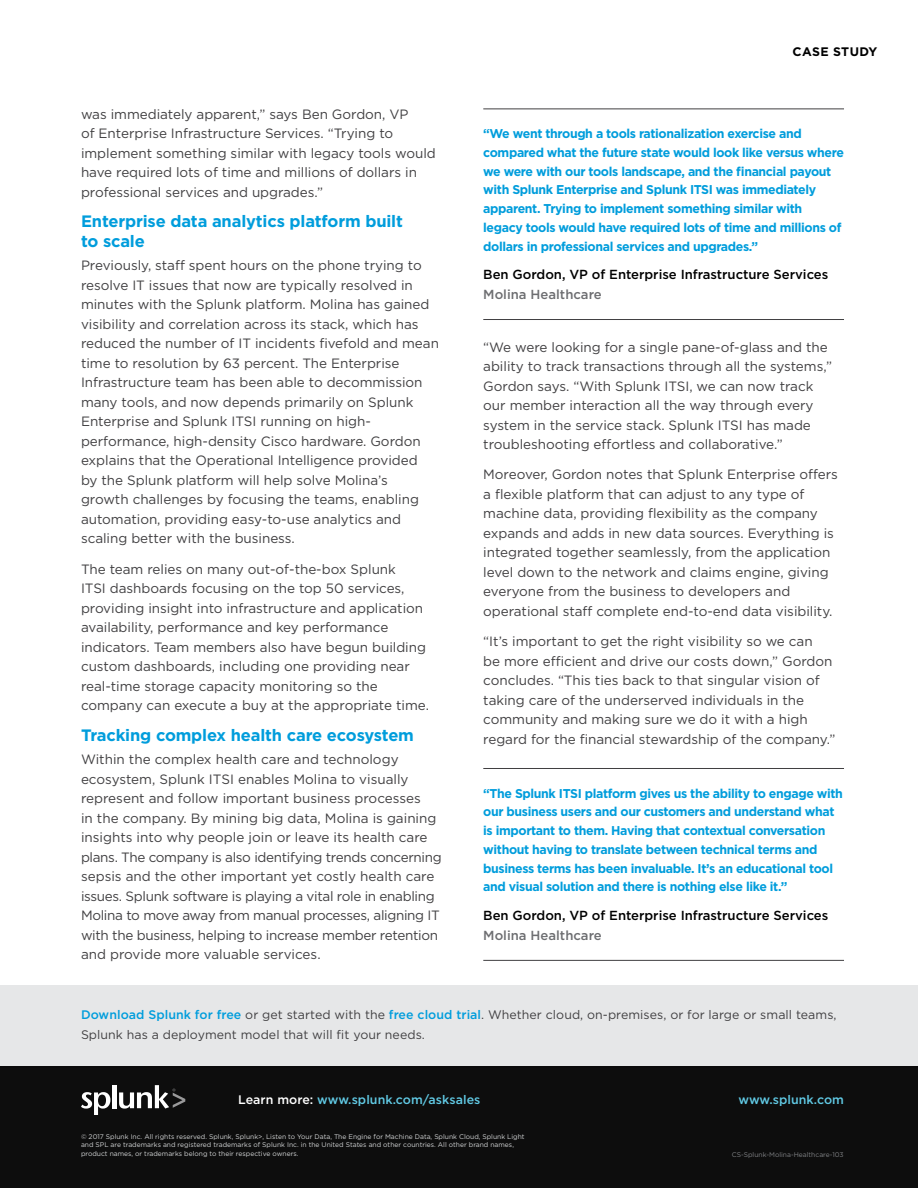
<style>
.page{position:relative;width:918px;height:1188px;background:#fff}
.page>*{position:absolute;margin:0;border:0;box-sizing:border-box;transform-origin:0 0}
.Blue_Subheads{font:700 16.5px/19.5px "Gotham";letter-spacing:-.01em;color:#009ddc}
.Body_Text{font:13.5px/19.5px "Gotham";letter-spacing:-.005em;color:#414042}
.Quote_Job_Title{font:500 13.2px "Gotham";letter-spacing:-.005em;color:#000}
.Quote_Job_Title-2{font:500 13.2px "Gotham";color:#6d6e71}
.Quote_Company_Name{font:500 13.2px "Gotham";color:#6d6e71}
.Quote__Small{font:700 12.75px/18.8px "Gotham";letter-spacing:-.03em;color:#009ddc}
.Learn_more{font:500 12.45px "Gotham";letter-spacing:.005em;color:#61cae5}
.Download_box_body_te{font:500 12.45px "Gotham";letter-spacing:.005em;color:#61cae5}
.Download_box_body_te-2{font:12.3px/19.5px "Gotham";letter-spacing:.005em;color:#414042}
.t1{font:700 12.3px "Gotham";letter-spacing:.03em;color:#000}
.Copyright{font:6.75px/8.7px "Gotham";color:#d1d3d4}
.Filename{font:6.75px "Gotham";color:#808285}
.s1{font-weight:500;font-size:12.45px;color:#009ddc}
.s2{color:#fff}
</style>
<div class="page">
<div style="left:0;top:986px;width:918px;height:82px;background:#e6e7e8"></div>
<div style="left:0;top:1066px;width:918px;height:122px;background:#0d0d0d"></div>
<svg style="left:81px;top:1092px;width:29px;height:22px"></svg>
<hr style="left:112px;top:1085px;width:4px;height:23px;background:#fff">
<svg style="left:119px;top:1085px;width:66px;height:24px"></svg>
<hr style="left:483px;top:109px;width:361px;height:1px;background:#414042">
<hr style="left:483px;top:319px;width:361px;height:1px;background:#414042">
<hr style="left:483px;top:768px;width:361px;height:1px;background:#414042">
<hr style="left:483px;top:960px;width:361px;height:1px;background:#414042">
<p class="Body_Text" style="left:81px;top:104px;width:356px">was immediately apparent,” says Ben Gordon, VP<br>of Enterprise Infrastructure Services. “Trying to implement something similar with legacy tools would have required lots of time and millions of dollars in professional services and upgrades.”</p>
<p class="Blue_Subheads" style="left:81px;top:211px;width:323px">Enterprise data analytics platform built to scale</p>
<p class="Body_Text" style="left:81px;top:256px;width:360px">Previously, staff spent hours on the phone trying to resolve IT issues that now are typically resolved in minutes with the Splunk platform. Molina has gained visibility and correlation across its stack, which has reduced the number of IT incidents fivefold and mean time to resolution by 63 percent. The Enterprise Infrastructure team has been able to decommission many tools, and now depends primarily on Splunk Enterprise and Splunk ITSI running on high&shy;performance, high-density Cisco hardware. Gordon explains that the Operational Intelligence provided<br>by the Splunk platform will help solve Molina’s<br>growth challenges by focusing the teams, enabling automation, providing easy-to-use analytics and scaling better with the business.</p>
<p class="Body_Text" style="left:81px;top:559px;width:349px">The team relies on many out-of-the-box Splunk<br>ITSI dashboards focusing on the top 50 services, providing insight into infrastructure and application availability, performance and key performance indicators. Team members also have begun building custom dashboards, including one providing near real-time storage capacity monitoring so the company can execute a buy at the appropriate time.</p>
<p class="Blue_Subheads" style="left:81px;top:725px;width:335px">Tracking complex health care ecosystem</p>
<p class="Body_Text" style="left:81px;top:750px;width:362px">Within the complex health care and technology ecosystem, Splunk ITSI enables Molina to visually represent and follow important business processes<br>in the company. By mining big data, Molina is gaining insights into why people join or leave its health care plans. The company is also identifying trends concerning sepsis and the other important yet costly health care issues. Splunk software is playing a vital role in enabling Molina to move away from manual processes, aligning IT with the business, helping to increase member retention and provide more valuable services.</p>
<p class="t1" style="left:793px;top:43px;width:86px">CASE STUDY</p>
<p class="Quote__Small" style="left:483px;top:124px;width:362px">“We went through a tools rationalization exercise and compared what the future state would look like versus where we were with our tools landscape, and the financial payout with Splunk Enterprise and Splunk ITSI was immediately apparent. Trying to implement something similar with legacy tools would have required lots of time and millions of dollars in professional services and upgrades.”</p>
<p class="Quote_Job_Title" style="left:483px;top:266px;width:347px">Ben Gordon, VP of Enterprise Infrastructure Services</p>
<p class="Quote_Job_Title-2" style="left:483px;top:285px;width:120px">Molina Healthcare</p>
<p class="Body_Text" style="left:483px;top:337px;width:350px">“We were looking for a single pane-of-glass and the ability to track transactions through all the systems,” Gordon says. “With Splunk ITSI, we can now track our member interaction all the way through every system in the service stack. Splunk ITSI has made troubleshooting effortless and collaborative.”</p>
<p class="Body_Text" style="left:483px;top:465px;width:356px">Moreover, Gordon notes that Splunk Enterprise offers a flexible platform that can adjust to any type of machine data, providing flexibility as the company expands and adds in new data sources. Everything is integrated together seamlessly, from the application level down to the network and claims engine, giving everyone from the business to developers and operational staff complete end-to-end data visibility.</p>
<p class="Body_Text" style="left:483px;top:631px;width:354px">“It’s important to get the right visibility so we can<br>be more efficient and drive our costs down,” Gordon concludes. “This ties back to that singular vision of taking care of the underserved individuals in the community and making sure we do it with a high regard for the financial stewardship of the company.”</p>
<p class="Quote__Small" style="left:483px;top:784px;width:361px">“The Splunk ITSI platform gives us the ability to engage with our business users and our customers and understand what is important to them. Having that contextual conversation without having to translate between technical terms and business terms has been invaluable. It’s an educational tool and visual solution and there is nothing else like it.”</p>
<p class="Quote_Job_Title" style="left:483px;top:907px;width:347px">Ben Gordon, VP of Enterprise Infrastructure Services</p>
<p class="Quote_Company_Name" style="left:483px;top:926px;width:120px">Molina Healthcare</p>
<p class="Download_box_body_te-2" style="left:81px;top:1005px;width:757px"><span class="s1">Download Splunk for free</span> or get started with the <span class="s1">free cloud trial</span>. Whether cloud, on-premises, or for large or small teams,<br>Splunk has a deployment model that will fit your needs.</p>
<p class="Learn_more" style="left:238px;top:1091px;width:244px"><span class="s2">Learn more:</span> www.splunk.com/asksales</p>
<p class="Download_box_body_te" style="left:738px;top:1091px;width:107px">www.splunk.com</p>
<p class="Copyright" style="left:81px;top:1132px;width:445px">© 2017 Splunk Inc. All rights reserved. Splunk, Splunk&gt;, Listen to Your Data, The Engine for Machine Data, Splunk Cloud, Splunk Light and SPL are trademarks and registered trademarks of Splunk Inc. in the United States and other countries. All other brand names, product names, or trademarks belong to their respective owners.</p>
<p class="Filename" style="left:732px;top:1150px;width:113px">CS-Splunk-Molina-Healthcare-103</p>
</div>
